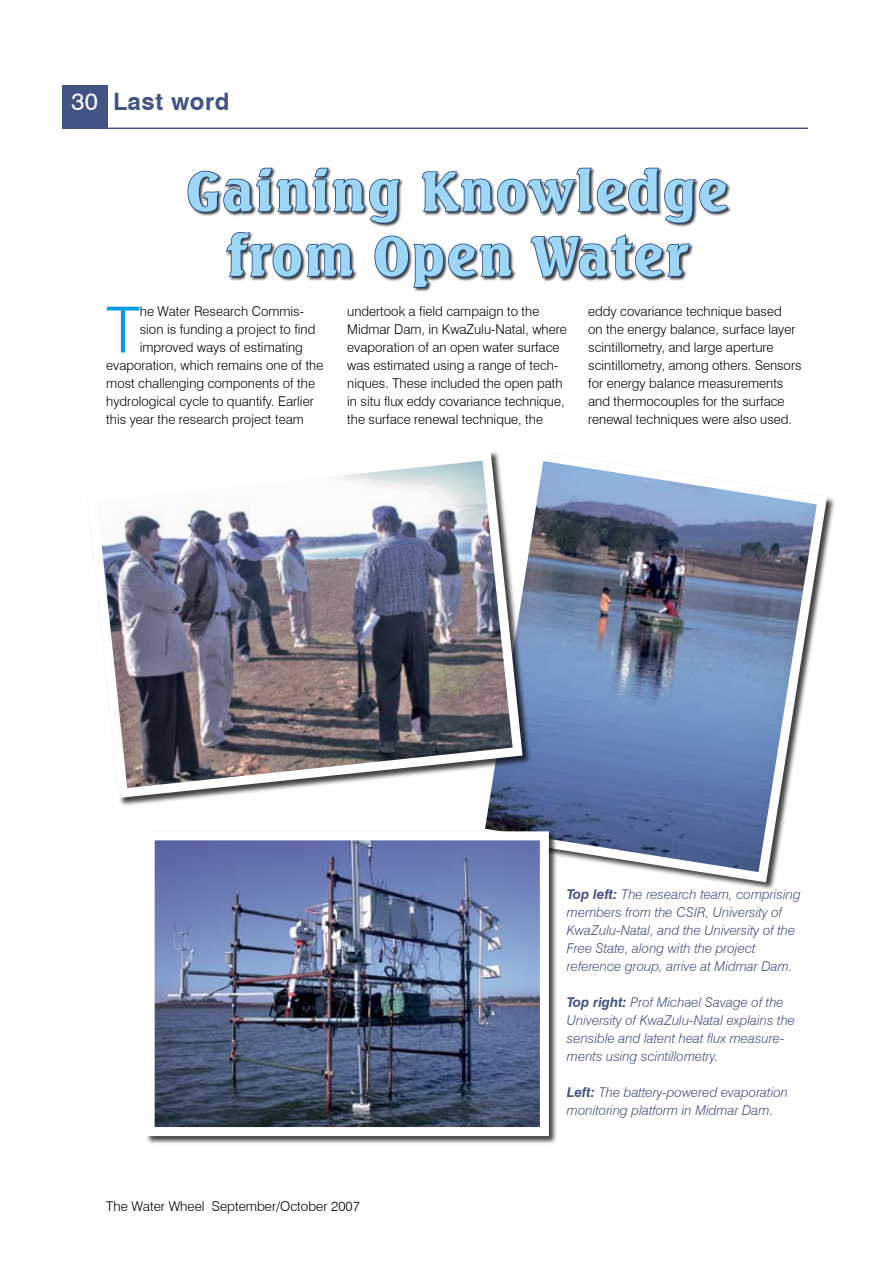
<style>
.page{position:relative;width:893px;height:1263px;background:#fff}
.page>*{position:absolute;margin:0;border:0;box-sizing:border-box;transform-origin:0 0}
.t1{font:300 63.45px "Swiss 721 BT";color:#009de2}
.t2{font:800 54px/64.8px "Seagull BT";letter-spacing:.03em;color:#9ed6f5;text-align:center}
.t3{font:700 24px "Swiss 721 BT";letter-spacing:.025em;color:#425384}
.t4{font:24px "Swiss 721 BT";color:#fff}
.t5{font:300 13.5px/18px "Swiss 721 BT";color:#000}
.t6{font:italic 300 13.5px/18px "Swiss 721 BT";color:#425384}
.s1{font-weight:700}
</style>
<div class="page">
<hr style="left:106px;top:128px;width:702px;height:1px;background:#425384">
<div style="left:62px;top:85px;width:45px;height:44px;background:#425384"></div>
<svg style="left:485px;top:461px;width:347px;height:426px"></svg>
<div style="left:144px;top:830px;width:415px;height:316px;background:#000;opacity:.75"></div>
<img style="left:156px;top:841px;width:383px;height:285px">
<div style="left:146px;top:831px;width:403px;height:305px;border:9px solid #fff"></div>
<div style="left:87px;top:450px;width:445px;height:357px;background:#000;opacity:.75"></div>
<img style="left:87px;top:450px;width:440px;height:353px">
<svg style="left:187px;top:167px;width:215px;height:57px"></svg>
<svg style="left:421px;top:167px;width:308px;height:57px"></svg>
<svg style="left:226px;top:232px;width:129px;height:46px"></svg>
<svg style="left:374px;top:235px;width:140px;height:53px"></svg>
<svg style="left:530px;top:234px;width:161px;height:48px"></svg>
<h3 class="t4" style="left:72px;top:87px;width:28px">30</h3>
<h3 class="t3" style="left:113px;top:87px;width:118px">Last word</h3>
<h2 class="t2" style="left:186px;top:158px;width:543px">Gaining knowledge from open water</h2>
<h1 class="t1" style="left:106px;top:291px;width:35px">T</h1>
<p class="t5" style="left:140px;top:302px;width:166px">he Water Research Commis-</p>
<p class="t5" style="left:140px;top:320px;width:177px">sion is funding a project to find</p>
<p class="t5" style="left:140px;top:338px;width:165px">improved ways of estimating</p>
<p class="t5" style="left:106px;top:356px;width:219px">evaporation, which remains one of the</p>
<p class="t5" style="left:106px;top:374px;width:210px">most challenging components of the</p>
<p class="t5" style="left:106px;top:392px;width:209px">hydrological cycle to quantify. Earlier</p>
<p class="t5" style="left:106px;top:410px;width:199px">this year the research project team</p>
<p class="t5" style="left:347px;top:302px;width:221px">undertook a field campaign to the Midmar Dam, in KwaZulu-Natal, where evaporation of an open water surface was estimated using a range of tech&shy;niques. These included the open path in situ flux eddy covariance technique, the surface renewal technique, the</p>
<p class="t5" style="left:588px;top:302px;width:215px">eddy covariance technique based<br>on the energy balance, surface layer scintillometry, and large aperture scintillometry, among others. Sensors for energy balance measurements and thermocouples for the surface renewal techniques were also used.</p>
<p class="t5" style="left:106px;top:1196px;width:255px">The Water Wheel September/October 2007</p>
<p class="t6" style="left:567px;top:885px;width:235px"><span class="s1">Top left:</span> The research team, comprising members from the CSIR, University of KwaZulu-Natal, and the University of the Free State, along with the project reference group, arrive at Midmar Dam.</p>
<p class="t6" style="left:567px;top:993px;width:230px"><span class="s1">Top right:</span> Prof Michael Savage of the University of KwaZulu-Natal explains the sensible and latent heat flux measure&shy;ments using scintillometry.</p>
<p class="t6" style="left:567px;top:1083px;width:223px"><span class="s1">Left:</span> The battery-powered evaporation monitoring platform in Midmar Dam.</p>
</div>
